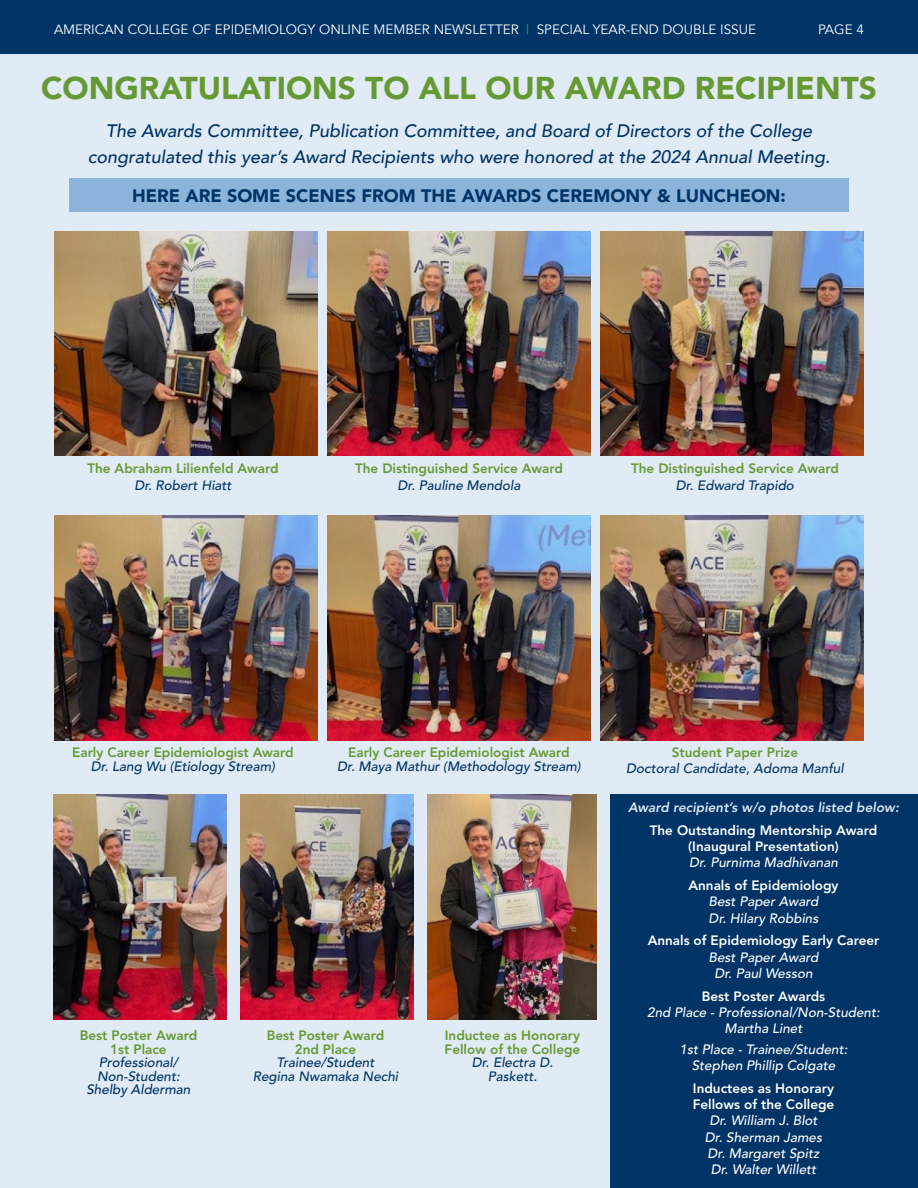
<style>
.page{position:relative;width:918px;height:1188px;background:#fff}
.page>*{position:absolute;margin:0;border:0;box-sizing:border-box;transform-origin:0 0}
.t1{font:900 31.5px "Avenir";color:#693}
.t2{font:italic 500 18px/25.5px "Avenir";color:#036;text-align:center}
.t3{font:900 18px "Avenir";color:#036}
.t4{font:800 13.5px/13.5px "Avenir LT Std";color:#693;text-align:center}
.t5{font:italic 500 13.5px/16.2px "Avenir LT Std";color:#fff;text-align:center}
.t6{font:italic 500 13.5px/13.5px "Avenir LT Std";color:#036;text-align:center}
.t7{font:800 13.5px/16.2px "Avenir LT Std";color:#fff;text-align:center}
.t8{font:13.5px "Avenir";color:#fff}
.t9{font:italic 800 13.5px "Avenir LT Std";color:#d9e6f2}
.s1{color:#693}
</style>
<div class="page">
<div style="left:0;top:0;width:918px;height:54px;background:#036"></div>
<div style="left:0;top:54px;width:918px;height:1134px;background:#e0ebf5"></div>
<div style="left:69px;top:178px;width:780px;height:34px;background:#8cb3d9"></div>
<img style="left:54px;top:231px;width:264px;height:225px">
<img style="left:327px;top:231px;width:264px;height:225px">
<img style="left:54px;top:515px;width:264px;height:225px">
<img style="left:327px;top:515px;width:264px;height:225px">
<img style="left:600px;top:231px;width:264px;height:225px">
<img style="left:54px;top:795px;width:172px;height:225px">
<img style="left:428px;top:795px;width:168px;height:225px">
<div style="left:610px;top:795px;width:308px;height:393px;background:#036"></div>
<img style="left:241px;top:795px;width:173px;height:225px">
<img style="left:600px;top:515px;width:264px;height:225px">
<p class="t8" style="left:54px;top:21px;width:704px">AMERICAN COLLEGE OF EPIDEMIOLOGY ONLINE MEMBER NEWSLETTER <span class="s1">|</span> SPECIAL YEAR-END DOUBLE ISSUE</p>
<p class="t8" style="left:818px;top:21px;width:47px">PAGE 4</p>
<h1 class="t1" style="left:41px;top:61px;width:837px">CONGRATULATIONS TO ALL OUR AWARD RECIPIENTS</h1>
<h2 class="t2" style="left:88px;top:118px;width:744px">The Awards Committee, Publication Committee, and Board of Directors of the College congratulated this year’s Award Recipients who were honored at the 2024 Annual Meeting.</h2>
<h2 class="t3" style="left:132px;top:180px;width:655px">HERE ARE SOME SCENES FROM THE AWARDS CEREMONY &amp; LUNCHEON:</h2>
<p class="t4" style="left:87px;top:462px;width:193px">The Abraham Lilienfeld Award</p>
<p class="t6" style="left:134px;top:479px;width:99px">Dr. Robert Hiatt</p>
<p class="t4" style="left:355px;top:462px;width:209px">The Distinguished Service Award</p>
<p class="t6" style="left:398px;top:479px;width:124px">Dr. Pauline Mendola</p>
<p class="t4" style="left:631px;top:462px;width:209px">The Distinguished Service Award</p>
<p class="t6" style="left:676px;top:479px;width:120px">Dr. Edward Trapido</p>
<p class="t4" style="left:72px;top:746px;width:223px">Early Career Epidemiologist Award</p>
<p class="t6" style="left:91px;top:760px;width:186px">Dr. Lang Wu (Etiology Stream)</p>
<p class="t4" style="left:348px;top:746px;width:223px">Early Career Epidemiologist Award</p>
<p class="t6" style="left:337px;top:760px;width:245px">Dr. Maya Mathur (Methodology Stream)</p>
<p class="t4" style="left:80px;top:1029px;width:119px">Best Poster Award<br>1st Place</p>
<p class="t6" style="left:86px;top:1056px;width:106px">Professional/<br>Non-Student:<br>Shelby Alderman</p>
<p class="t4" style="left:267px;top:1029px;width:119px">Best Poster Award<br>2nd Place</p>
<p class="t6" style="left:253px;top:1056px;width:147px">Trainee/Student<br>Regina Nwamaka Nechi</p>
<p class="t4" style="left:445px;top:1029px;width:137px;text-align:left">Inductee as Honorary<br>Fellow of the College</p>
<p class="t6" style="left:472px;top:1056px;width:83px">Dr. Electra D.<br>Paskett.</p>
<p class="t4" style="left:672px;top:746px;width:128px">Student Paper Prize</p>
<p class="t6" style="left:626px;top:762px;width:219px">Doctoral Candidate, Adoma Manful</p>
<p class="t9" style="left:628px;top:799px;width:272px">Award recipient’s w/o photos listed below:</p>
<p class="t7" style="left:650px;top:822px;width:229px">The Outstanding Mentorship Award (Inaugural Presentation)</p>
<p class="t5" style="left:689px;top:855px;width:150px">Dr. Purnima Madhivanan</p>
<p class="t7" style="left:688px;top:877px;width:152px">Annals of Epidemiology</p>
<p class="t5" style="left:709px;top:894px;width:111px;text-align:left">Best Paper Award<br>Dr. Hilary Robbins</p>
<p class="t7" style="left:648px;top:933px;width:233px">Annals of Epidemiology Early Career</p>
<p class="t5" style="left:709px;top:949px;width:111px">Best Paper Award<br>Dr. Paul Wesson</p>
<p class="t7" style="left:702px;top:988px;width:125px">Best Poster Awards</p>
<p class="t5" style="left:647px;top:1005px;width:234px">2nd Place - Professional/Non-Student:<br>Martha Linet</p>
<p class="t5" style="left:680px;top:1042px;width:169px">1st Place - Trainee/Student:<br>Stephen Phillip Colgate</p>
<p class="t7" style="left:693px;top:1080px;width:143px;text-align:left">Inductees as Honorary<br>Fellows of the College</p>
<p class="t5" style="left:705px;top:1113px;width:119px">Dr. William J. Blot<br>Dr. Sherman James<br>Dr. Margaret Spitz<br>Dr. Walter Willett</p>
</div>
